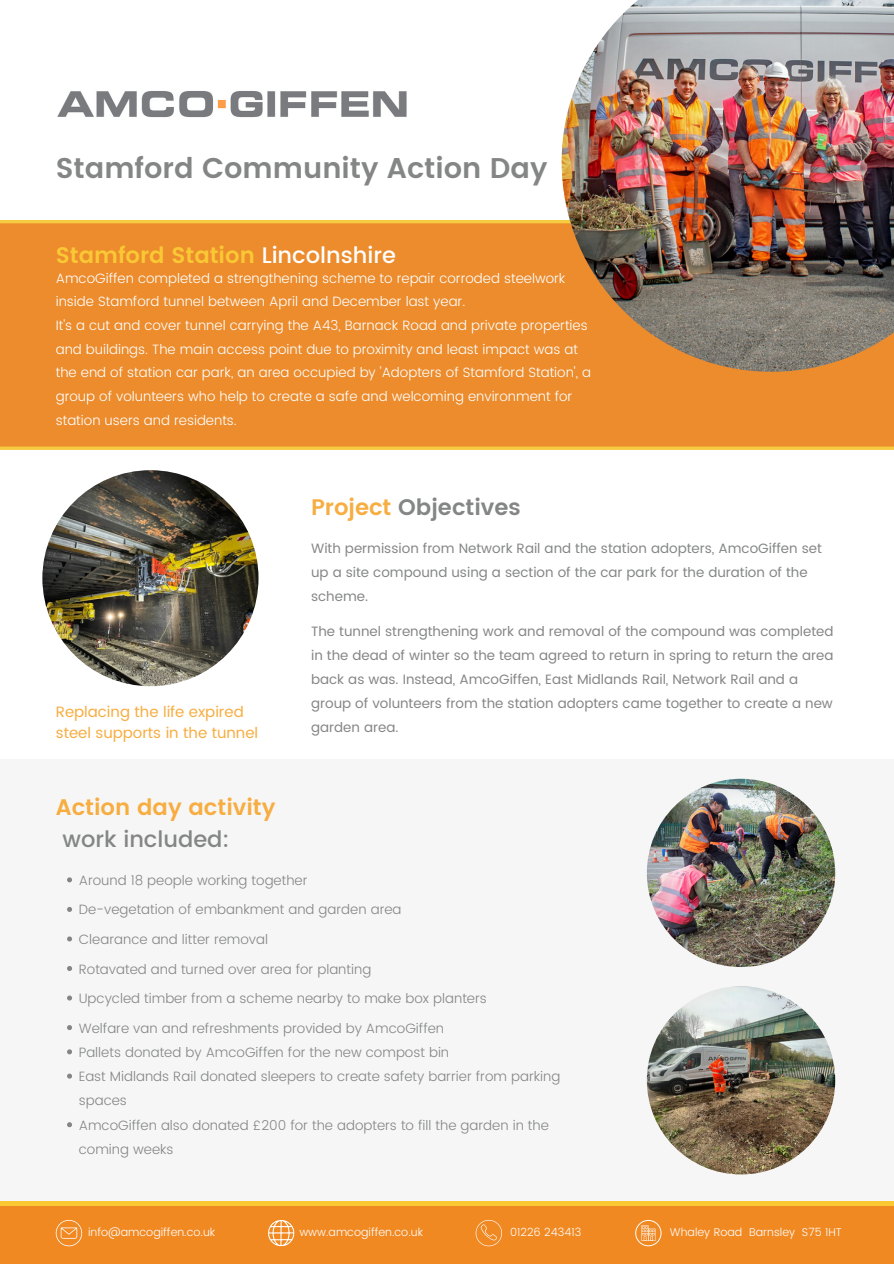
<style>
.page{position:relative;width:894px;height:1264px;background:#fff}
.page>*{position:absolute;margin:0;border:0;box-sizing:border-box;transform-origin:0 0}
.t1{font:600 28.5px "Poppins";color:#848685}
.t2{font:600 22.5px "Poppins";color:#fac835}
.t3{font:600 22.5px "Poppins";color:#848685}
.t4{font:600 22.5px "Poppins";color:#f7ad40}
.t5{font:500 22.5px "Poppins";color:#848685}
.t6{font:15px/20.2px "Poppins";color:#f7ad40}
.t7{font:300 13.5px/24.3px "Poppins";color:#848685}
.t8{font:300 13.5px/23.7px "Poppins";color:#fff}
.t9{font:13.5px/24px "Poppins";color:#848685}
.t10{font:300 11.25px "Poppins";color:#fff}
.s1{font-weight:500;color:#fff}
.s2{color:#f7ad40}
</style>
<div class="page">
<div style="left:0;top:759px;width:893px;height:473px;background:#f6f6f6"></div>
<div style="left:0;top:1203px;width:893px;height:60px;background:#f18923"></div>
<div style="left:0;top:1201px;width:893px;height:5px;background:#fac835"></div>
<svg style="left:268px;top:1220px;width:26px;height:26px"></svg>
<svg style="left:56px;top:1220px;width:26px;height:26px"></svg>
<svg style="left:475px;top:1220px;width:27px;height:26px"></svg>
<svg style="left:635px;top:1220px;width:26px;height:26px"></svg>
<img style="left:42px;top:470px;width:216px;height:216px;border-radius:50%">
<img style="left:57px;top:91px;width:350px;height:27px">
<img style="left:646px;top:778px;width:189px;height:189px;border-radius:50%">
<div style="left:0;top:222px;width:893px;height:225px;background:#ec8c2d"></div>
<hr style="left:0;top:220px;width:893px;height:3px;background:#f6ca41">
<svg style="left:0;top:446px;width:893px;height:4px;background:#f4c240"></svg>
<img style="left:561px;top:0;width:332px;height:372px">
<img style="left:646px;top:986px;width:189px;height:188px;border-radius:50%">
<svg style="left:67px;top:877px;width:5px;height:5px"></svg>
<svg style="left:67px;top:907px;width:5px;height:4px"></svg>
<svg style="left:67px;top:936px;width:5px;height:5px"></svg>
<svg style="left:67px;top:966px;width:5px;height:5px"></svg>
<svg style="left:67px;top:995px;width:5px;height:5px"></svg>
<svg style="left:67px;top:1025px;width:5px;height:5px"></svg>
<svg style="left:67px;top:1049px;width:5px;height:5px"></svg>
<svg style="left:67px;top:1073px;width:5px;height:5px"></svg>
<svg style="left:67px;top:1122px;width:5px;height:5px"></svg>
<p class="t1" style="left:56px;top:151px;width:493px">Stamford Community Action Day</p>
<p class="t2" style="left:56px;top:242px;width:341px">Stamford Station <span class="s1">Lincolnshire</span></p>
<p class="t8" style="left:56px;top:266px;width:511px">AmcoGiffen completed a strengthening scheme to repair corroded steelwork inside Stamford tunnel between April and December last year.</p>
<p class="t8" style="left:56px;top:313px;width:536px">It's a cut and cover tunnel carrying the A43, Barnack Road and private properties and buildings. The main access point due to proximity and least impact was at the end of station car park, an area occupied by 'Adopters of Stamford Station', a group of volunteers who help to create a safe and welcoming environment for station users and residents.</p>
<p class="t6" style="left:56px;top:702px;width:204px">Replacing the life expired steel supports in the tunnel</p>
<p class="t4" style="left:56px;top:794px;width:221px">Action day activity</p>
<p class="t5" style="left:62px;top:825px;width:168px">work included:</p>
<p class="t3" style="left:311px;top:494px;width:211px"><span class="s2">Project</span> Objectives</p>
<p class="t9" style="left:311px;top:536px;width:512px">With permission from Network Rail and the station adopters, AmcoGiffen set up a site compound using a section of the car park for the duration of the scheme.</p>
<p class="t9" style="left:311px;top:619px;width:524px">The tunnel strengthening work and removal of the compound was completed in the dead of winter so the team agreed to return in spring to return the area back as was. Instead, AmcoGiffen, East Midlands Rail, Network Rail and a group of volunteers from the station adopters came together to create a new garden area.</p>
<p class="t7" style="left:79px;top:868px;width:230px">Around 18 people working together</p>
<p class="t7" style="left:79px;top:897px;width:324px">De-vegetation of embankment and garden area</p>
<p class="t7" style="left:79px;top:927px;width:191px">Clearance and litter removal</p>
<p class="t7" style="left:79px;top:956px;width:294px">Rotavated and turned over area for planting</p>
<p class="t7" style="left:79px;top:986px;width:409px">Upcycled timber from a scheme nearby to make box planters</p>
<p class="t7" style="left:79px;top:1015px;width:367px">Welfare van and refreshments provided by AmcoGiffen</p>
<p class="t7" style="left:79px;top:1040px;width:372px">Pallets donated by AmcoGiffen for the new compost bin</p>
<p class="t7" style="left:79px;top:1064px;width:483px">East Midlands Rail donated sleepers to create safety barrier from parking spaces</p>
<p class="t7" style="left:79px;top:1112px;width:471px">AmcoGiffen also donated £200 for the adopters to fill the garden in the coming weeks</p>
<p class="t10" style="left:88px;top:1225px;width:129px">info@amcogiffen.co.uk</p>
<p class="t10" style="left:299px;top:1225px;width:125px">www.amcogiffen.co.uk</p>
<p class="t10" style="left:510px;top:1225px;width:73px">01226 243413</p>
<p class="t10" style="left:669px;top:1225px;width:173px">Whaley Road Barnsley S75 1HT</p>
</div>
